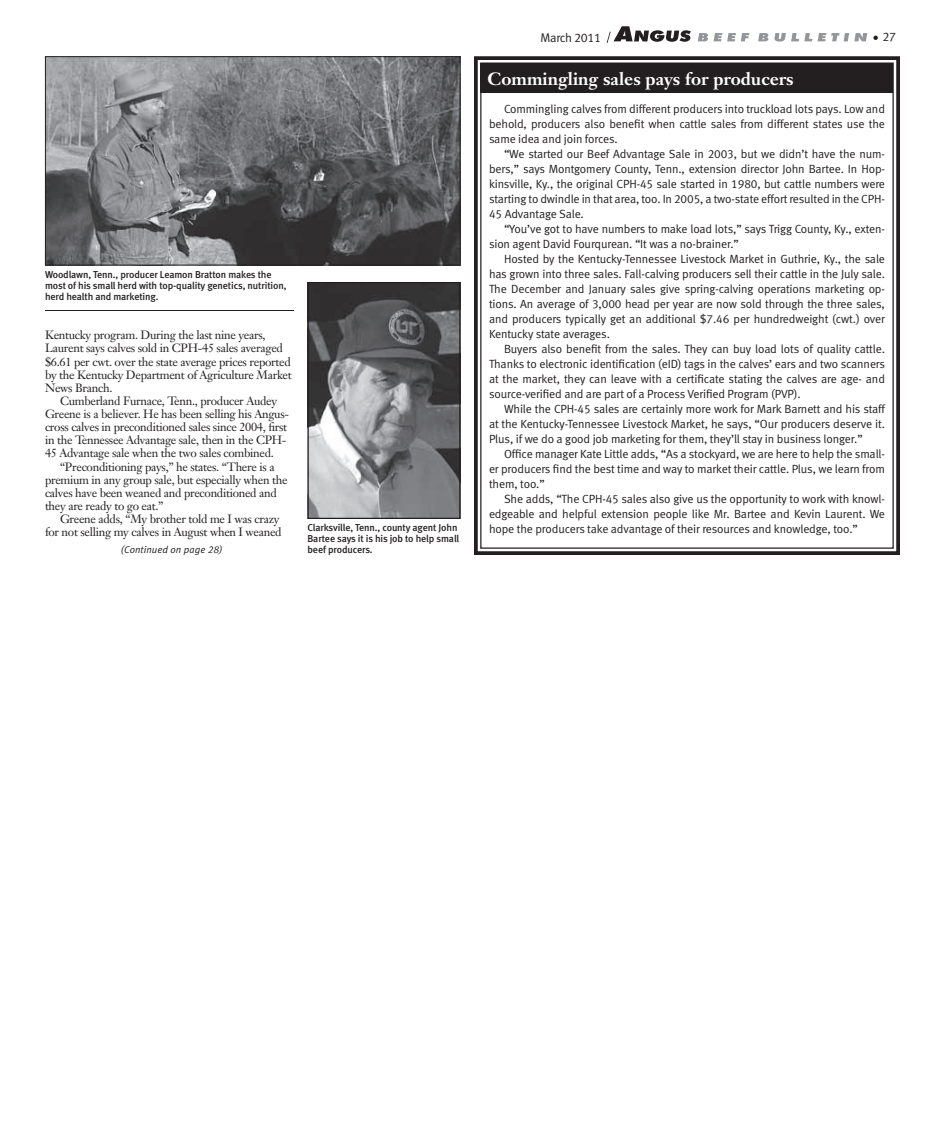
<style>
.page{position:relative;width:945px;height:1125px;background:#fff}
.page>*{position:absolute;margin:0;border:0;box-sizing:border-box;transform-origin:0 0}
.Sidebar_headline-rev{font:700 17.5px "Janson Text";color:#fff}
.t1{font:12.5px "Meta Normal LF";letter-spacing:-.025em;color:#231f20}
.sidebar_text{font:11.88px/15px "Meta Normal LF";letter-spacing:-.01em;color:#231f20;text-align:justify}
.body_text{font:11.88px/13.1px "Janson Text";letter-spacing:-.025em;color:#231f20}
.cutlines{font:10px/11.2px "Meta Medium LF";letter-spacing:-.01em;color:#231f20}
.t2{font:italic 10px "Meta Normal LF";letter-spacing:.01em;color:#231f20}
</style>
<div class="page">
<img style="left:45px;top:58px;width:415px;height:208px">
<div style="left:45px;top:56px;width:415px;height:209px;border:1px solid #231f20"></div>
<svg style="left:474px;top:56px;width:426px;height:499px"></svg>
<div style="left:480px;top:64px;width:412px;height:29px;background:#231f20"></div>
<img style="left:310px;top:284px;width:148px;height:233px">
<div style="left:308px;top:282px;width:152px;height:237px;border:1px solid #231f20"></div>
<hr style="left:45px;top:310px;width:249px;height:1px;background:#231f20">
<svg style="left:698px;top:33px;width:10px;height:8px"></svg>
<svg style="left:714px;top:33px;width:35px;height:8px"></svg>
<svg style="left:758px;top:33px;width:10px;height:8px"></svg>
<svg style="left:775px;top:33px;width:37px;height:9px"></svg>
<svg style="left:818px;top:33px;width:49px;height:8px"></svg>
<svg style="left:607px;top:26px;width:84px;height:17px"></svg>
<svg style="left:873px;top:36px;width:5px;height:4px"></svg>
<p class="cutlines" style="left:45px;top:269px;width:243px">Woodlawn, Tenn., producer Leamon Bratton makes the most of his small herd with top-quality genetics, nutrition, herd health and marketing.</p>
<p class="body_text" style="left:45px;top:329px;width:248px">Kentucky program. During the last nine years, Laurent says calves sold in CPH-45 sales averaged $6.61 per cwt. over the state average prices reported by the Kentucky Department of Agriculture Market News Branch.</p>
<p class="body_text" style="left:45px;top:394px;width:246px;text-indent:15px">Cumberland Furnace, Tenn., producer Audey Greene is a believer. He has been selling his Angus&shy;cross calves in preconditioned sales since 2004, first in the Tennessee Advantage sale, then in the CPH-45 Advantage sale when the two sales combined.</p>
<p class="body_text" style="left:45px;top:460px;width:244px;text-indent:15px">“Preconditioning pays,” he states. “There is a premium in any group sale, but especially when the calves have been weaned and preconditioned and they are ready to go eat.”</p>
<p class="body_text" style="left:45px;top:512px;width:238px;text-align:right">Greene adds, “My brother told me I was crazy<br>for not selling my calves in August when I weaned</p>
<p class="t2" style="left:121px;top:544px;width:103px">(Continued on page 28)</p>
<p class="cutlines" style="left:308px;top:521px;width:153px">Clarksville, Tenn., county agent John<br>Bartee says it is his job to help small beef producers.</p>
<p class="t1" style="left:541px;top:31px;width:62px">March 2011</p>
<p class="t1" style="left:882px;top:30px;width:15px">27</p>
<p class="Sidebar_headline-rev" style="left:488px;top:68px;width:308px">Commingling sales pays for producers</p>
<p class="sidebar_text" style="left:489px;top:101px;width:397px;text-indent:15px">Commingling calves from different producers into truckload lots pays. Low and behold, producers also benefit when cattle sales from different states use the same idea and join forces.</p>
<p class="sidebar_text" style="left:489px;top:146px;width:398px;text-indent:15px">“We started our Beef Advantage Sale in 2003, but we didn’t have the num&shy;bers,” says Montgomery County, Tenn., extension director John Bartee. In Hop&shy;kinsville, Ky., the original CPH-45 sale started in 1980, but cattle numbers were starting to dwindle in that area, too. In 2005, a two-state effort resulted in the CPH-45 Advantage Sale.</p>
<p class="sidebar_text" style="left:489px;top:221px;width:398px;text-indent:15px">“You’ve got to have numbers to make load lots,” says Trigg County, Ky., exten&shy;sion agent David Fourqurean. “It was a no-brainer.”</p>
<p class="sidebar_text" style="left:489px;top:251px;width:398px;text-indent:15px">Hosted by the Kentucky-Tennessee Livestock Market in Guthrie, Ky., the sale has grown into three sales. Fall-calving producers sell their cattle in the July sale.<br>The December and January sales give spring-calving operations marketing op&shy;tions. An average of 3,000 head per year are now sold through the three sales, and producers typically get an additional $7.46 per hundredweight (cwt.) over Kentucky state averages.</p>
<p class="sidebar_text" style="left:489px;top:341px;width:398px;text-indent:15px">Buyers also benefit from the sales. They can buy load lots of quality cattle.<br>Thanks to electronic identification (eID) tags in the calves’ ears and two scanners at the market, they can leave with a certificate stating the calves are age- and source-verified and are part of a Process Verified Program (PVP).</p>
<p class="sidebar_text" style="left:489px;top:401px;width:398px;text-indent:15px">While the CPH-45 sales are certainly more work for Mark Barnett and his staff at the Kentucky-Tennessee Livestock Market, he says, “Our producers deserve it.<br>Plus, if we do a good job marketing for them, they’ll stay in business longer.”</p>
<p class="sidebar_text" style="left:489px;top:446px;width:398px;text-indent:15px">Office manager Kate Little adds, “As a stockyard, we are here to help the small&shy;er producers find the best time and way to market their cattle. Plus, we learn from them, too.”</p>
<p class="sidebar_text" style="left:489px;top:491px;width:398px;text-indent:15px">She adds, “The CPH-45 sales also give us the opportunity to work with knowl&shy;edgeable and helpful extension people like Mr. Bartee and Kevin Laurent. We hope the producers take advantage of their resources and knowledge, too.”</p>
</div>
